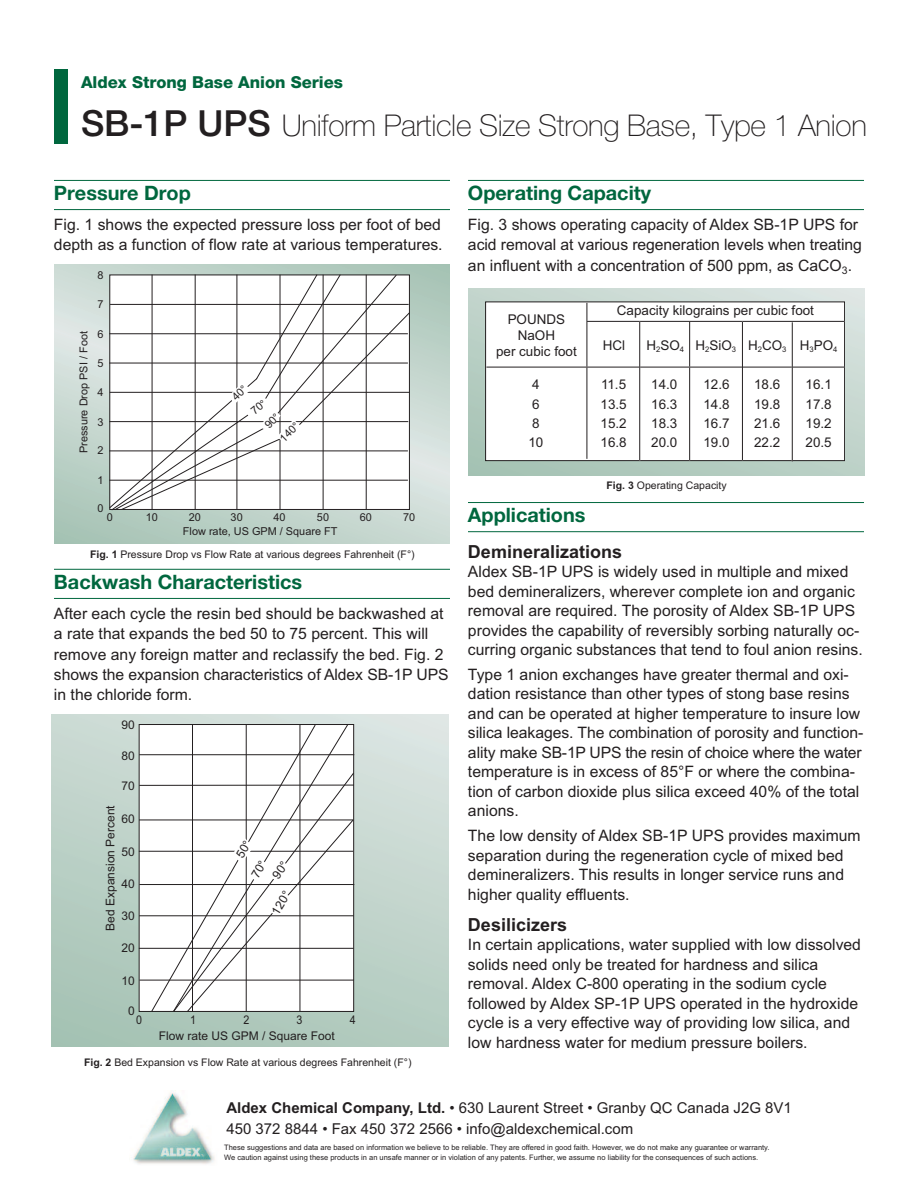
<style>
.page{position:relative;width:918px;height:1188px;background:#fff}
.page>*{position:absolute;margin:0;border:0;box-sizing:border-box;transform-origin:0 0}
.t1{font:100 30px "Helvetica ISVT";letter-spacing:-.01em;color:#231f20}
.t2{font:700 19.8px "Helvetica ISVT";color:#00673e}
.t3{font:700 18px "Arial";color:#231f20}
.t4{font:800 16.5px "Helvetica ISVT";color:#00673e}
.t5{font:15.75px/19.5px "Arial";color:#231f20}
.t6{font:15px/21px "Arial";color:#231f20}
.t7{font:13.5px/16px "Arial";color:#231f20;text-align:center}
.t8{font:12px "Arial";color:#231f20}
.t9{font:12px "Arial";color:#231f20;scale:.89 1}
.t10{font:10.95px "Arial";color:#231f20}
.t11{font:10.5px "Arial";color:#231f20}
.t12{font:7.5px/10.5px "Arial";color:#231f20}
.s1{font-weight:500;font-size:36px}
.s2{font-weight:700}
</style>
<div class="page">
<img style="left:133px;top:1090px;width:82px;height:74px">
<div style="left:54px;top:69px;width:14px;height:75px;background:#00673e"></div>
<hr style="left:54px;top:180px;width:396px;height:1px;background:#00673e">
<hr style="left:54px;top:209px;width:396px;height:1px;background:#00673e">
<hr style="left:54px;top:569px;width:396px;height:1px;background:#00673e">
<hr style="left:54px;top:598px;width:396px;height:1px;background:#00673e">
<hr style="left:468px;top:180px;width:396px;height:1px;background:#00673e">
<hr style="left:468px;top:209px;width:396px;height:1px;background:#00673e">
<hr style="left:468px;top:502px;width:396px;height:1px;background:#00673e">
<hr style="left:468px;top:531px;width:396px;height:1px;background:#00673e">
<svg style="left:54px;top:264px;width:396px;height:279px;background:#c3d5cd"></svg>
<div style="left:52px;top:714px;width:396px;height:332px;background:linear-gradient(to bottom,#d4dfdb,#aac6b8)"></div>
<div style="left:139px;top:725px;width:215px;height:286px;background:#fff"></div>
<hr style="left:139px;top:915px;width:215px;height:1px;background:#231f20">
<hr style="left:139px;top:754px;width:215px;height:1px;background:#231f20">
<hr style="left:139px;top:884px;width:215px;height:1px;background:#231f20">
<hr style="left:139px;top:948px;width:215px;height:1px;background:#231f20">
<hr style="left:139px;top:820px;width:214px;height:1px;background:#231f20">
<svg style="left:172px;top:723px;width:177px;height:290px"></svg>
<hr style="left:139px;top:785px;width:215px;height:1px;background:#231f20">
<hr style="left:139px;top:851px;width:214px;height:1px;background:#231f20">
<hr style="left:139px;top:980px;width:215px;height:1px;background:#231f20">
<svg style="left:151px;top:724px;width:165px;height:288px"></svg>
<svg style="left:469px;top:288px;width:395px;height:188px;background:#bdd0c7"></svg>
<div style="left:486px;top:302px;width:359px;height:159px;background:#fff"></div>
<div style="left:485px;top:302px;width:360px;height:159px;border:1px solid #231f20"></div>
<hr style="left:587px;top:303px;width:1px;height:156px;background:#231f20">
<hr style="left:689px;top:321px;width:1px;height:139px;background:#231f20">
<hr style="left:486px;top:367px;width:358px;height:1px;background:#231f20">
<hr style="left:587px;top:321px;width:257px;height:1px;background:#231f20">
<hr style="left:639px;top:322px;width:1px;height:139px;background:#231f20">
<hr style="left:742px;top:321px;width:1px;height:140px;background:#231f20">
<hr style="left:792px;top:322px;width:1px;height:140px;background:#231f20">
<svg style="left:109px;top:274px;width:301px;height:237px"></svg>
<svg style="left:186px;top:819px;width:168px;height:193px"></svg>
<p class="t4" style="left:81px;top:77px;width:264px">Aldex Strong Base Anion Series</p>
<h1 class="t1" style="left:81px;top:115px;width:787px"><span class="s1">SB-1P UPS</span> Uniform Particle Size Strong Base, Type 1 Anion</h1>
<p class="t2" style="left:54px;top:186px;width:138px">Pressure Drop</p>
<p class="t5" style="left:54px;top:215px;width:390px;line-height:20.2px">Fig. 1 shows the expected pressure loss per foot of bed depth as a function of flow rate at various temperatures.</p>
<p class="t10" style="left:98px;top:268px;width:8px">8</p>
<p class="t10" style="left:76px;top:453px;width:123px;rotate:-90deg">Pressure Drop PSI / Foot</p>
<p class="t10" style="left:98px;top:297px;width:8px">7</p>
<p class="t10" style="left:98px;top:327px;width:8px">6</p>
<p class="t10" style="left:98px;top:356px;width:8px">5</p>
<p class="t10" style="left:98px;top:385px;width:8px">4</p>
<p class="t10" style="left:98px;top:415px;width:8px">3</p>
<p class="t10" style="left:98px;top:443px;width:8px">2</p>
<p class="t10" style="left:98px;top:473px;width:8px">1</p>
<p class="t10" style="left:98px;top:501px;width:8px">0</p>
<p class="t10" style="left:276px;top:435px;width:24px;rotate:-44deg">140°</p>
<p class="t10" style="left:107px;top:510px;width:8px">0</p>
<p class="t10" style="left:146px;top:510px;width:14px">10</p>
<p class="t10" style="left:189px;top:510px;width:14px">20</p>
<p class="t10" style="left:231px;top:510px;width:14px">30</p>
<p class="t10" style="left:274px;top:510px;width:14px">40</p>
<p class="t10" style="left:317px;top:510px;width:14px">50</p>
<p class="t10" style="left:360px;top:510px;width:14px">60</p>
<p class="t10" style="left:403px;top:510px;width:14px">70</p>
<p class="t10" style="left:183px;top:524px;width:156px">Flow rate, US GPM / Square FT</p>
<p class="t11" style="left:90px;top:548px;width:326px"><span class="s2">Fig. 1</span> Pressure Drop vs Flow Rate at various degrees Fahrenheit (F°)</p>
<p class="t2" style="left:54px;top:575px;width:250px">Backwash Characteristics</p>
<p class="t5" style="left:54px;top:604px;width:396px;line-height:20.2px">After each cycle the resin bed should be backwashed at a rate that expands the bed 50 to 75 percent. This will remove any foreign matter and reclassify the bed. Fig. 2 shows the expansion characteristics of Aldex SB-1P UPS in the chloride form.</p>
<p class="t8" style="left:121px;top:717px;width:15px">90</p>
<p class="t8" style="left:121px;top:748px;width:15px">80</p>
<p class="t8" style="left:121px;top:778px;width:15px">70</p>
<p class="t8" style="left:102px;top:931px;width:127px;rotate:-90deg">Bed Expansion Percent</p>
<p class="t8" style="left:121px;top:811px;width:15px">60</p>
<p class="t8" style="left:121px;top:844px;width:15px">50</p>
<p class="t8" style="left:121px;top:876px;width:15px">40</p>
<p class="t8" style="left:121px;top:908px;width:15px">30</p>
<p class="t8" style="left:121px;top:940px;width:15px">20</p>
<p class="t8" style="left:121px;top:973px;width:15px">10</p>
<p class="t8" style="left:128px;top:1003px;width:8px">0</p>
<p class="t8" style="left:268px;top:909px;width:26px;rotate:-59deg">120°</p>
<p class="t9" style="left:136px;top:1012px;width:8px">0</p>
<p class="t9" style="left:190px;top:1012px;width:8px">1</p>
<p class="t9" style="left:243px;top:1012px;width:8px">2</p>
<p class="t9" style="left:297px;top:1012px;width:8px">3</p>
<p class="t9" style="left:350px;top:1012px;width:8px">4</p>
<p class="t8" style="left:159px;top:1028px;width:178px">Flow rate US GPM / Square Foot</p>
<p class="t11" style="left:84px;top:1056px;width:329px"><span class="s2">Fig. 2</span> Bed Expansion vs Flow Rate at various degrees Fahrenheit (F°)</p>
<p class="t2" style="left:468px;top:186px;width:185px">Operating Capacity</p>
<p class="t5" style="left:468px;top:215px;width:395px;line-height:20.2px">Fig. 3 shows operating capacity of Aldex SB-1P UPS for acid removal at various regeneration levels when treating an influent with a concentration of 500 ppm, as CaCO<sub>3</sub>.</p>
<p class="t7" style="left:496px;top:311px;width:82px">POUNDS<br>NaOH<br>per cubic foot</p>
<p class="t7" style="left:617px;top:303px;width:199px">Capacity kilograins per cubic foot</p>
<p class="t7" style="left:603px;top:338px;width:24px">HCl</p>
<p class="t7" style="left:646px;top:337px;width:39px">H<sub>2</sub>SO<sub>4</sub></p>
<p class="t7" style="left:696px;top:337px;width:143px">H<sub>2</sub>SiO<sub>3</sub> H<sub>2</sub>CO<sub>3</sub> H<sub>3</sub>PO<sub>4</sub></p>
<p class="t7" style="left:532px;top:377px;width:9px">4</p>
<p class="t7" style="left:601px;top:377px;width:27px">11.5</p>
<p class="t7" style="left:651px;top:377px;width:28px">14.0</p>
<p class="t7" style="left:703px;top:377px;width:28px">12.6</p>
<p class="t7" style="left:754px;top:377px;width:28px">18.6</p>
<p class="t7" style="left:806px;top:377px;width:28px">16.1</p>
<p class="t7" style="left:532px;top:396px;width:9px">6</p>
<p class="t7" style="left:601px;top:396px;width:28px">13.5</p>
<p class="t7" style="left:651px;top:396px;width:28px">16.3</p>
<p class="t7" style="left:703px;top:396px;width:28px">14.8</p>
<p class="t7" style="left:754px;top:396px;width:28px">19.8</p>
<p class="t7" style="left:806px;top:396px;width:28px">17.8</p>
<p class="t7" style="left:532px;top:415px;width:9px">8</p>
<p class="t7" style="left:601px;top:415px;width:28px">15.2</p>
<p class="t7" style="left:651px;top:415px;width:28px">18.3</p>
<p class="t7" style="left:703px;top:415px;width:28px">16.7</p>
<p class="t7" style="left:754px;top:415px;width:28px">21.6</p>
<p class="t7" style="left:806px;top:415px;width:28px">19.2</p>
<p class="t7" style="left:529px;top:434px;width:16px">10</p>
<p class="t7" style="left:601px;top:434px;width:28px">16.8</p>
<p class="t7" style="left:651px;top:434px;width:28px">20.0</p>
<p class="t7" style="left:703px;top:434px;width:28px">19.0</p>
<p class="t7" style="left:754px;top:434px;width:28px">22.2</p>
<p class="t7" style="left:806px;top:434px;width:28px">20.5</p>
<p class="t11" style="left:607px;top:479px;width:122px"><span class="s2">Fig. 3</span> Operating Capacity</p>
<p class="t2" style="left:468px;top:508px;width:119px">Applications</p>
<p class="t3" style="left:468px;top:541px;width:156px">Demineralizations</p>
<p class="t5" style="left:468px;top:562px;width:396px">Aldex SB-1P UPS is widely used in multiple and mixed bed demineralizers, wherever complete ion and organic removal are required. The porosity of Aldex SB-1P UPS provides the capability of reversibly sorbing naturally oc&shy;curring organic substances that tend to foul anion resins.</p>
<p class="t5" style="left:468px;top:665px;width:397px">Type 1 anion exchanges have greater thermal and oxi&shy;dation resistance than other types of stong base resins and can be operated at higher temperature to insure low silica leakages. The combination of porosity and function&shy;ality make SB-1P UPS the resin of choice where the water temperature is in excess of 85°F or where the combina&shy;tion of carbon dioxide plus silica exceed 40% of the total anions.</p>
<p class="t5" style="left:468px;top:826px;width:394px">The low density of Aldex SB-1P UPS provides maximum separation during the regeneration cycle of mixed bed demineralizers. This results in longer service runs and higher quality effluents.</p>
<p class="t3" style="left:468px;top:914px;width:101px">Desilicizers</p>
<p class="t5" style="left:468px;top:935px;width:395px">In certain applications, water supplied with low dissolved solids need only be treated for hardness and silica removal. Aldex C-800 operating in the sodium cycle followed by Aldex SP-1P UPS operated in the hydroxide cycle is a very effective way of providing low silica, and low hardness water for medium pressure boilers.</p>
<p class="t6" style="left:226px;top:1098px;width:567px"><span class="s2">Aldex Chemical Company, Ltd.</span> • 630 Laurent Street • Granby QC Canada J2G 8V1<br>450 372 8844 • Fax 450 372 2566 • info@aldexchemical.com</p>
<p class="t12" style="left:224px;top:1142px;width:547px">These suggestions and data are based on information we believe to be reliable. They are offered in good faith. However, we do not make any guarantee or warranty.<br>We caution against using these products in an unsafe manner or in violation of any patents. Further, we assume no liability for the consequences of such actions.</p>
</div>
